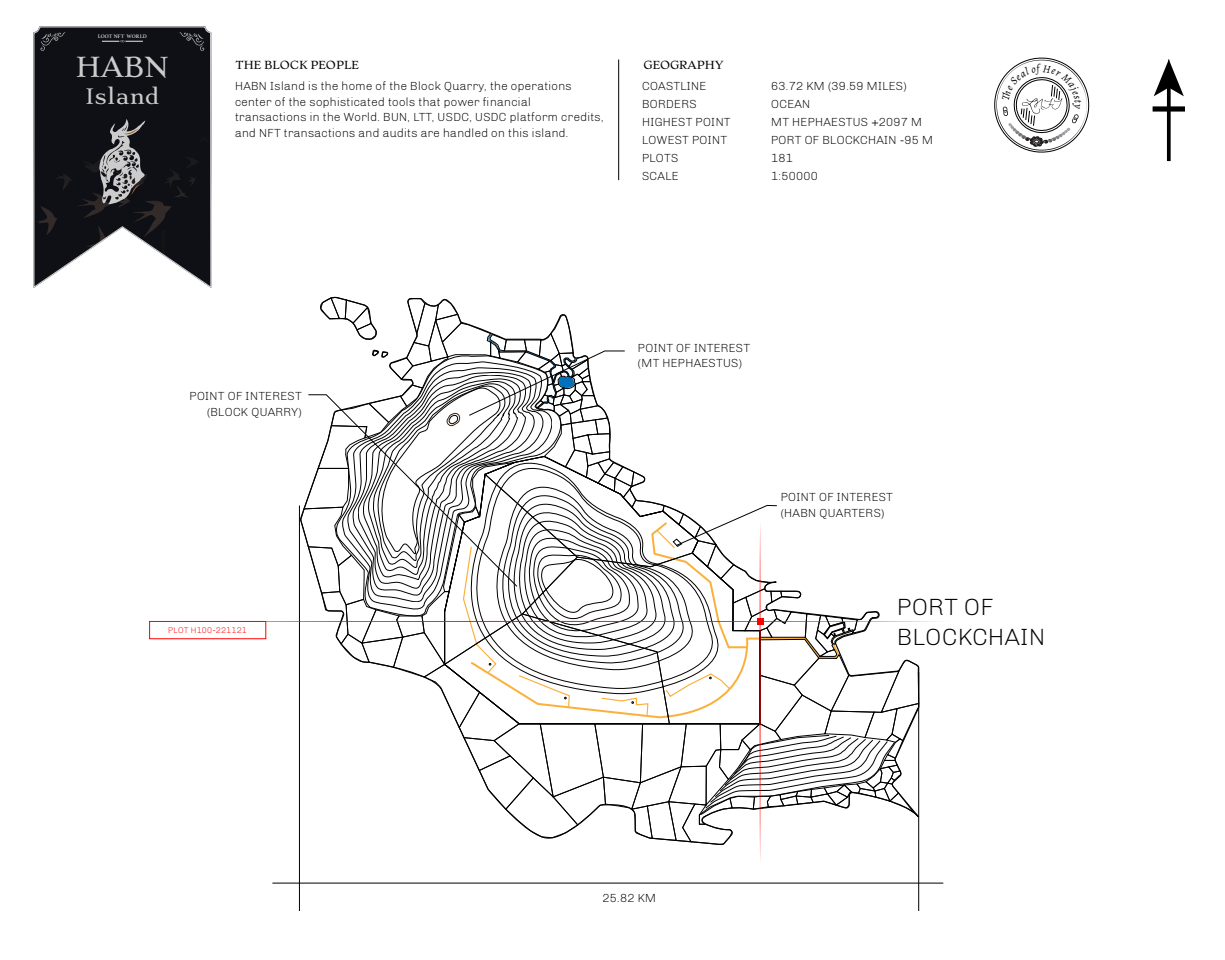
<style>
.page{position:relative;width:1225px;height:960px;background:#fff}
.page>*{position:absolute;margin:0;border:0;box-sizing:border-box;transform-origin:0 0}
.t1{font:300 27.25px "Stoke";color:#ccc}
.t2{font:300 24px/30px "Chivo";color:#000}
.t3{font:300 21px "Stoke";color:#ccc}
.t4{font:300 12px/18px "Chivo";color:#000}
.t5{font:300 11px "Stoke";color:#000}
.t6{font:300 8.5px "Chivo";color:#f00}
.t7{font:700 5.4px "Athelas";color:#ccc}
</style>
<div class="page">
<hr style="left:299px;top:506px;width:1px;height:405px;background:#000">
<hr style="left:918px;top:672px;width:1px;height:239px;background:#000">
<hr style="left:272px;top:883px;width:671px;height:1px;background:#000">
<svg style="left:1167px;top:96px;width:4px;height:65px"></svg>
<svg style="left:1154px;top:59px;width:30px;height:37px"></svg>
<svg style="left:1153px;top:106px;width:32px;height:6px"></svg>
<hr style="left:618px;top:60px;width:1px;height:120px;background:#000">
<svg style="left:33px;top:26px;width:178px;height:262px;background:#37383c"></svg>
<svg style="left:152px;top:296px;width:790px;height:569px"></svg>
<div style="left:149px;top:621px;width:117px;height:18px;border:1px solid #f00"></div>
<svg style="left:994px;top:57px;width:96px;height:96px"></svg>
<p class="t7" style="left:98px;top:32px;width:50px">LOOT NFT WORLD</p>
<h1 class="t1" style="left:76px;top:50px;width:95px">HABN</h1>
<h3 class="t3" style="left:86px;top:83px;width:75px">Island</h3>
<p class="t5" style="left:236px;top:58px;width:125px">THE BLOCK PEOPLE</p>
<p class="t5" style="left:644px;top:58px;width:81px">GEOGRAPHY</p>
<p class="t4" style="left:235px;top:79px;width:370px;line-height:15.5px">HABN Island is the home of the Block Quarry, the operations center of the sophisticated tools that power financial transactions in the World. BUN, LTT, USDC, USDC platform credits, and NFT transactions and audits are handled on this island.</p>
<p class="t4" style="left:642px;top:77px;width:90px">COASTLINE<br>BORDERS<br>HIGHEST POINT<br>LOWEST POINT<br>PLOTS<br>SCALE</p>
<p class="t4" style="left:771px;top:77px;width:164px">63.72 KM (39.59 MILES)<br>OCEAN<br>MT HEPHAESTUS +2097 M<br>PORT OF BLOCKCHAIN -95 M<br>181<br>1:50000</p>
<p class="t4" style="left:190px;top:388px;width:114px;line-height:15.5px;text-align:right">POINT OF INTEREST (BLOCK QUARRY)</p>
<p class="t6" style="left:168px;top:625px;width:80px">PLOT H100-221121</p>
<p class="t4" style="left:638px;top:340px;width:114px;line-height:15.5px">POINT OF INTEREST (MT HEPHAESTUS)</p>
<p class="t4" style="left:781px;top:490px;width:114px;line-height:15.5px">POINT OF INTEREST (HABN QUARTERS)</p>
<h2 class="t2" style="left:897px;top:592px;width:150px">PORT OF<br>BLOCKCHAIN</h2>
<p class="t4" style="left:602px;top:888px;width:56px">25.82 KM</p>
</div>
